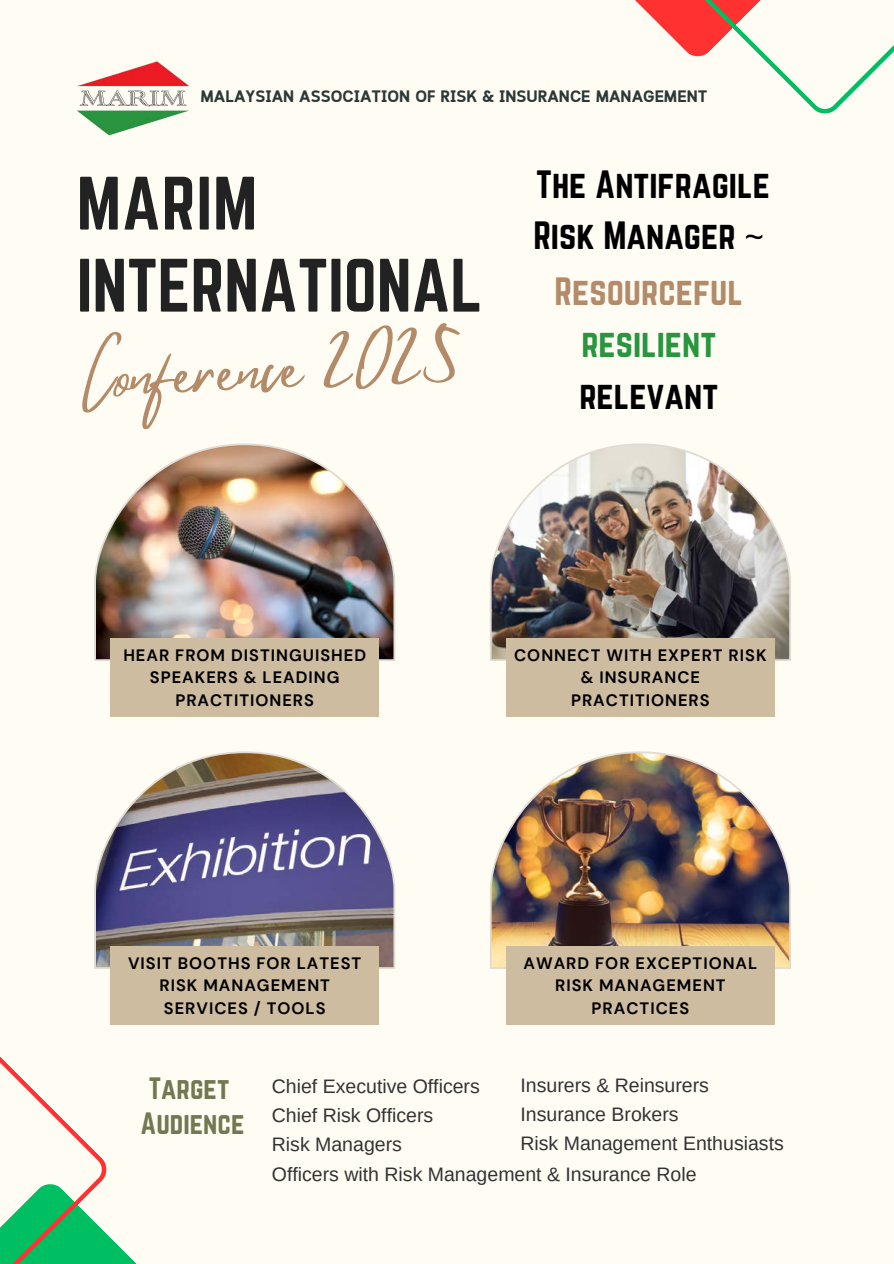
<style>
.page{position:relative;width:894px;height:1264px;background:#fff}
.page>*{position:absolute;margin:0;border:0;box-sizing:border-box;transform-origin:0 0}
.t1{font:66px "Norwester";color:#222}
.t2{font:66px "Mistrully";color:#b38b68}
.t3{font:34.5px/51.8px "Norwester";color:#b38b68;text-align:center}
.t4{font:34.5px/51.8px "Norwester";color:#000}
.t5{font:27px/34.8px "Norwester";color:#727951;text-align:center}
.t6{font:19.5px/28.8px "Arimo";color:#333}
.t7{font:700 16.5px/22.5px "DM Sans";letter-spacing:.06em;color:#000;text-align:center}
.t8{font:700 16.5px "Cloud";color:#2b3936}
.s1{font-family:"Noto Sans"}
.s2{color:#29953f}
.s3{color:#000}
</style>
<div class="page">
<div style="left:0;top:0;width:893px;height:1263px;background:#fffcf4"></div>
<img style="left:77px;top:61px;width:112px;height:75px">
<svg style="left:635px;top:0;width:258px;height:114px"></svg>
<svg style="left:0;top:998px;width:142px;height:265px"></svg>
<img style="left:94px;top:443px;width:301px;height:218px">
<img style="left:490px;top:443px;width:300px;height:218px">
<div style="left:111px;top:638px;width:267px;height:78px;background:#cdbca0"></div>
<img style="left:94px;top:751px;width:301px;height:217px">
<img style="left:490px;top:751px;width:300px;height:217px">
<div style="left:506px;top:638px;width:268px;height:78px;background:#cdbca0"></div>
<div style="left:111px;top:946px;width:267px;height:78px;background:#cdbca0"></div>
<div style="left:506px;top:946px;width:268px;height:78px;background:#cdbca0"></div>
<p class="t8" style="left:200px;top:87px;width:508px">MALAYSIAN ASSOCIATION OF RISK &amp; INSURANCE MANAGEMENT</p>
<p class="t1" style="left:77px;top:163px;width:182px">MARIM</p>
<h1 class="t1" style="left:77px;top:245px;width:407px">INTERNATIONAL</h1>
<h1 class="t2" style="left:76px;top:325px;width:383px;rotate:-3deg">Conference 2025</h1>
<h2 class="t4" style="left:533px;top:158px;width:238px">The Antifragile<br>Risk Manager <span class="s1">~</span></h2>
<h3 class="t3" style="left:554px;top:265px;width:190px">Resourceful <span class="s2">resilient </span><span class="s3">relevant</span></h3>
<p class="t7" style="left:123px;top:644px;width:244px">HEAR FROM DISTINGUISHED<br>SPEAKERS &amp; LEADING<br>PRACTITIONERS</p>
<h4 class="t7" style="left:514px;top:644px;width:254px">CONNECT WITH EXPERT RISK &amp; INSURANCE<br>PRACTITIONERS</h4>
<p class="t7" style="left:128px;top:951px;width:234px">VISIT BOOTHS FOR LATEST<br>RISK MANAGEMENT<br>SERVICES / TOOLS</p>
<p class="t7" style="left:523px;top:951px;width:235px">AWARD FOR EXCEPTIONAL<br>RISK MANAGEMENT<br>PRACTICES</p>
<h3 class="t5" style="left:141px;top:1070px;width:105px">Target<br>Audience</h3>
<p class="t6" style="left:272px;top:1071px;width:209px">Chief Executive Officers<br>Chief Risk Officers<br>Risk Managers</p>
<p class="t6" style="left:520px;top:1070px;width:265px">Insurers &amp; Reinsurers<br>Insurance Brokers<br>Risk Management Enthusiasts</p>
<p class="t6" style="left:272px;top:1159px;width:426px">Officers with Risk Management &amp; Insurance Role</p>
</div>
